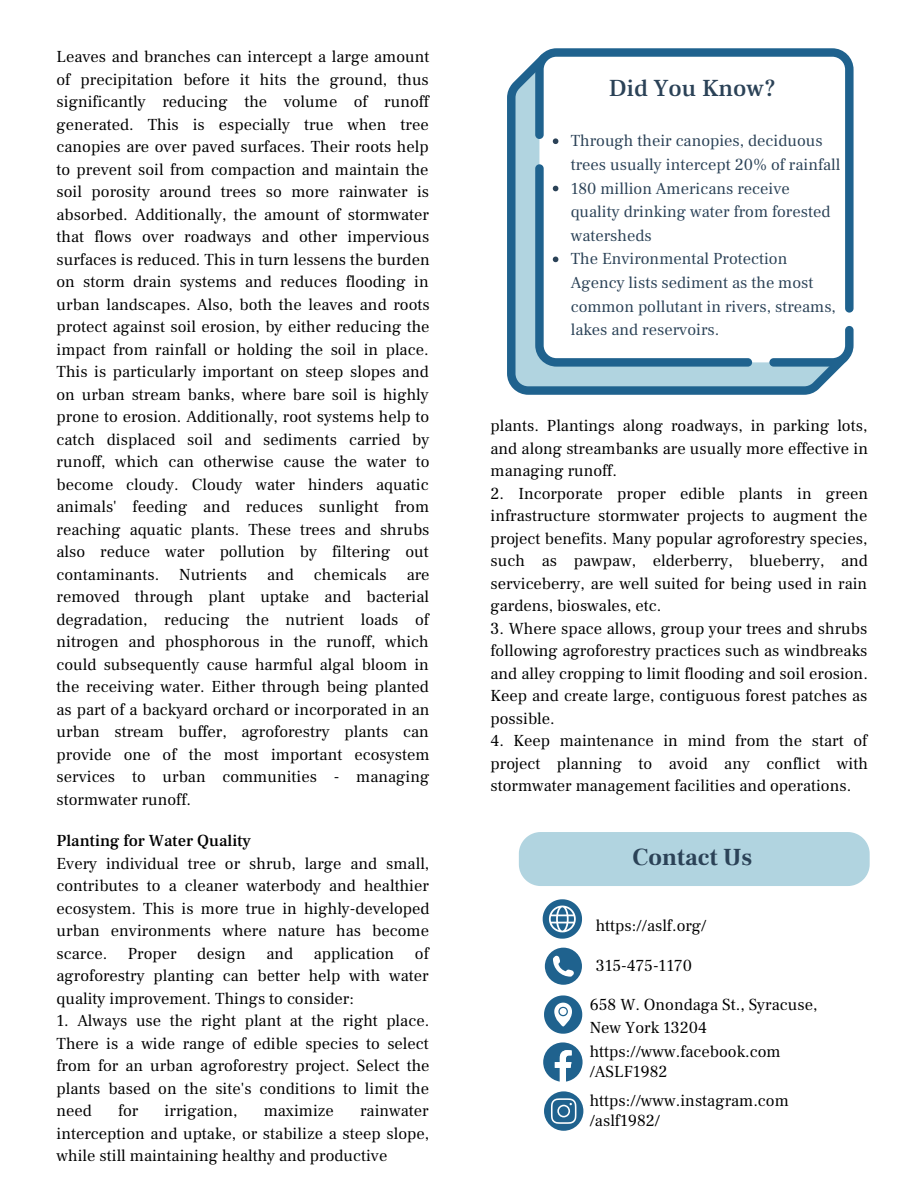
<style>
.page{position:relative;width:918px;height:1188px;background:#fff}
.page>*{position:absolute;margin:0;border:0;box-sizing:border-box;transform-origin:0 0}
.t1{font:500 24px "Frank Ruhl Libre";color:#2b4257}
.t2{font:700 24px "Frank Ruhl Libre";color:#2b4257}
.t3{font:16.5px/22.5px "Frank Ruhl Libre";color:#000;text-align:justify}
.t4{font:16.5px/23.7px "Frank Ruhl Libre";color:#2b4257}
.t5{font:500 16.5px "Frank Ruhl Libre";color:#000}
</style>
<div class="page">
<div style="left:519px;top:832px;width:351px;height:54px;background:#b1d4e0"></div>
<svg style="left:543px;top:899px;width:39px;height:40px"></svg>
<svg style="left:545px;top:948px;width:37px;height:37px"></svg>
<svg style="left:544px;top:995px;width:38px;height:39px"></svg>
<svg style="left:543px;top:1042px;width:40px;height:40px"></svg>
<svg style="left:544px;top:1091px;width:39px;height:40px"></svg>
<svg style="left:507px;top:61px;width:334px;height:334px;background:#90b8cc"></svg>
<svg style="left:769px;top:326px;width:85px;height:41px"></svg>
<svg style="left:535px;top:313px;width:217px;height:54px"></svg>
<svg style="left:535px;top:48px;width:319px;height:265px"></svg>
<svg style="left:553px;top:138px;width:5px;height:6px"></svg>
<svg style="left:553px;top:186px;width:5px;height:5px"></svg>
<svg style="left:553px;top:257px;width:5px;height:5px"></svg>
<p class="t3" style="left:57px;top:46px;width:375px">Leaves and branches can intercept a large amount of precipitation before it hits the ground, thus significantly reducing the volume of runoff generated. This is especially true when tree canopies are over paved surfaces. Their roots help to prevent soil from compaction and maintain the soil porosity around trees so more rainwater is absorbed. Additionally, the amount of stormwater that flows over roadways and other impervious surfaces is reduced. This in turn lessens the burden on storm drain systems and reduces flooding in urban landscapes. Also, both the leaves and roots protect against soil erosion, by either reducing the impact from rainfall or holding the soil in place.<br>This is particularly important on steep slopes and on urban stream banks, where bare soil is highly prone to erosion. Additionally, root systems help to catch displaced soil and sediments carried by runoff, which can otherwise cause the water to become cloudy. Cloudy water hinders aquatic animals' feeding and reduces sunlight from reaching aquatic plants. These trees and shrubs also reduce water pollution by filtering out contaminants. Nutrients and chemicals are removed through plant uptake and bacterial degradation, reducing the nutrient loads of nitrogen and phosphorous in the runoff, which could subsequently cause harmful algal bloom in the receiving water. Either through being planted as part of a backyard orchard or incorporated in an urban stream buffer, agroforestry plants can provide one of the most important ecosystem services to urban communities - managing stormwater runoff.</p>
<p class="t5" style="left:57px;top:830px;width:196px">Planting for Water Quality</p>
<p class="t3" style="left:57px;top:852px;width:374px">Every individual tree or shrub, large and small, contributes to a cleaner waterbody and healthier ecosystem. This is more true in highly-developed urban environments where nature has become scarce. Proper design and application of agroforestry planting can better help with water quality improvement. Things to consider:</p>
<p class="t3" style="left:57px;top:1010px;width:375px">1. Always use the right plant at the right place.<br>There is a wide range of edible species to select from for an urban agroforestry project. Select the plants based on the site's conditions to limit the need</p>
<p class="t3" style="left:118px;top:1100px;width:22px">for</p>
<p class="t3" style="left:165px;top:1100px;width:74px">irrigation,</p>
<p class="t3" style="left:264px;top:1100px;width:72px">maximize</p>
<p class="t3" style="left:57px;top:1100px;width:374px;text-indent:304px">rainwater interception and uptake, or stabilize a steep slope, while still maintaining healthy and productive</p>
<p class="t1" style="left:609px;top:73px;width:169px">Did You Know?</p>
<p class="t4" style="left:571px;top:129px;width:271px">Through their canopies, deciduous trees usually intercept 20% of rainfall</p>
<p class="t4" style="left:571px;top:177px;width:261px">180 million Americans receive quality drinking water from forested watersheds</p>
<p class="t4" style="left:571px;top:247px;width:267px">The Environmental Protection<br>Agency lists sediment as the most common pollutant in rivers, streams, lakes and reservoirs.</p>
<p class="t3" style="left:491px;top:415px;width:379px">plants. Plantings along roadways, in parking lots, and along streambanks are usually more effective in managing runoff.</p>
<p class="t3" style="left:491px;top:482px;width:379px">2. Incorporate proper edible plants in green infrastructure stormwater projects to augment the project benefits. Many popular agroforestry species, such as pawpaw, elderberry, blueberry, and serviceberry, are well suited for being used in rain gardens, bioswales, etc.</p>
<p class="t3" style="left:491px;top:617px;width:379px">3. Where space allows, group your trees and shrubs following agroforestry practices such as windbreaks and alley cropping to limit flooding and soil erosion.<br>Keep and create large, contiguous forest patches as possible.</p>
<p class="t3" style="left:491px;top:730px;width:379px">4. Keep maintenance in mind from the start of project planning to avoid any conflict with stormwater management facilities and operations.</p>
<p class="t2" style="left:633px;top:842px;width:121px">Contact Us</p>
<p class="t3" style="left:596px;top:914px;width:112px">https://aslf.org/</p>
<p class="t3" style="left:596px;top:954px;width:98px">315-475-1170</p>
<p class="t3" style="left:590px;top:994px;width:229px">658 W. Onondaga St., Syracuse,<br>New York 13204</p>
<p class="t3" style="left:590px;top:1041px;width:192px;line-height:20.2px">https://www.facebook.com /ASLF1982</p>
<p class="t3" style="left:590px;top:1090px;width:201px;line-height:20.2px">https://www.instagram.com /aslf1982/</p>
</div>
